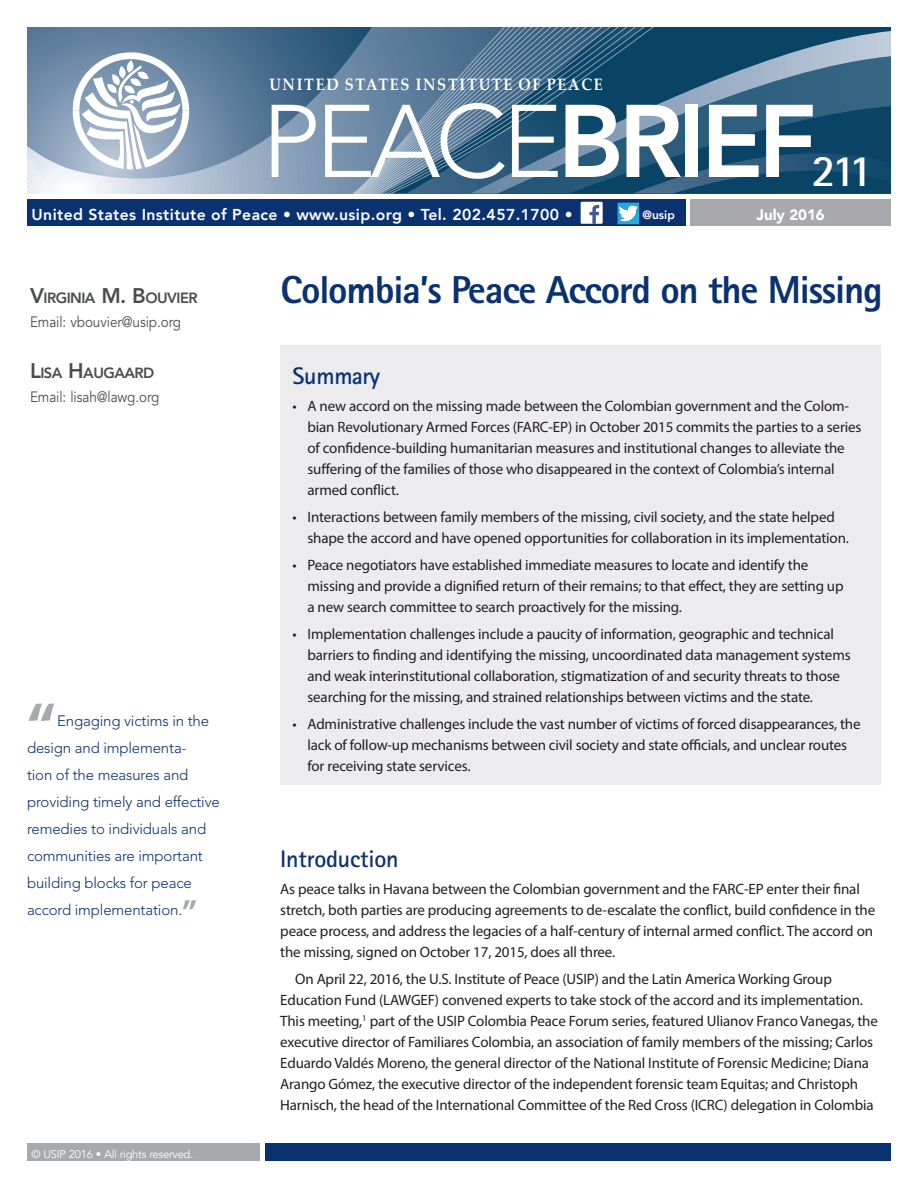
<style>
.page{position:relative;width:918px;height:1188px;background:#fff}
.page>*{position:absolute;margin:0;border:0;box-sizing:border-box;transform-origin:0 0}
.Paragraph_Style_2{font:300 102px "Avenir";letter-spacing:-.05em;color:#fff}
.Pullquote{font:700 63px "Myriad Pro";color:#a8a9ad}
.Paragraph_Style_2-2{font:700 45px "Rotis Sans Serif";color:#fff}
.t1{font:800 39px "Rotis Sans Serif";letter-spacing:-.03em;color:#0b3270}
.A1_head{font:700 24px "Rotis Sans Serif";letter-spacing:-.01em;color:#0b3270}
.t2{font:700 16.5px "Palatino Linotype";letter-spacing:.115em;color:#fff;scale:.9 1}
.t3{font:800 15.75px "Avenir";letter-spacing:.025em;color:#fff}
.bodytext_indent{font:15px/21px "Myriad Pro";letter-spacing:-.01em;color:#231f20}
.bodytext{font:15px/21px "Myriad Pro";letter-spacing:-.01em;color:#231f20}
.Pullquote-2{font:300 15px/27px "Avenir LT Std";letter-spacing:-.01em;color:#0b3270}
.Board___Members__s{font:15px "Avenir LT Std";letter-spacing:-.005em;color:#4b4c4d;scale:.9 1}
.Date_-_front{font:900 15px "Avenir";color:#fff}
.Left_author_Name{font:800 14.7px "Avenir LT Std";letter-spacing:-.035em;color:#4b4c4d}
.t4{font:800 12px "Avenir";color:#fff}
.t5{font:11.25px "Avenir";letter-spacing:-.025em;color:#fff}
.s1{font-weight:800}
.s2{font-size:21px}
.s3{font-family:"Avenir"}
.s4{font-family:"Myriad Pro";font-weight:700;font-size:33px;color:#a8a9ad}
</style>
<div class="page">
<div style="left:265px;top:1143px;width:626px;height:18px;background:#0b3270"></div>
<div style="left:27px;top:1143px;width:233px;height:18px;background:#a8a9ad"></div>
<svg style="left:27px;top:27px;width:864px;height:167px;background:#4d7491"></svg>
<div style="left:27px;top:199px;width:659px;height:27px;background:#0b3270"></div>
<div style="left:690px;top:199px;width:201px;height:27px;background:#a8a9ad"></div>
<svg style="left:73px;top:52px;width:116px;height:117px"></svg>
<svg style="left:617px;top:203px;width:22px;height:21px"></svg>
<div style="left:581px;top:202px;width:22px;height:22px;background:#fff"></div>
<svg style="left:590px;top:205px;width:9px;height:19px"></svg>
<div style="left:280px;top:346px;width:600px;height:439px;background:#ececee"></div>
<p class="t2" style="left:269px;top:73px;width:372px">UNITED STATES INSTITUTE OF PEACE</p>
<p class="Paragraph_Style_2" style="left:262px;top:82px;width:556px">PEACE<span class="s1">BRIEF</span></p>
<p class="Paragraph_Style_2-2" style="left:812px;top:142px;width:63px">211</p>
<p class="t3" style="left:32px;top:202px;width:543px">United States Institute of Peace • www.usip.org • Tel. 202.457.1700 •</p>
<p class="t4" style="left:643px;top:205px;width:34px">@usip</p>
<p class="Date_-_front" style="left:757px;top:202px;width:70px">July 2016</p>
<p class="Left_author_Name" style="left:30px;top:289px;width:169px"><span class="s2">V</span>IRGINIA <span class="s2">M. B</span>OUVIER</p>
<p class="Board___Members__s" style="left:30px;top:313px;width:169px"><span class="s3">Email:</span> vbouvier@usip.org</p>
<p class="Left_author_Name" style="left:30px;top:364px;width:126px"><span class="s2">L</span>ISA <span class="s2">H</span>AUGAARD</p>
<p class="Board___Members__s" style="left:30px;top:388px;width:145px"><span class="s3">Email:</span> lisah@lawg.org</p>
<p class="Pullquote" style="left:27px;top:685px;width:30px">“</p>
<p class="Pullquote-2" style="left:27px;top:707px;width:194px;text-indent:30px">Engaging victims in the design and implementa-<br>tion of the measures and providing timely and effective remedies to individuals and communities are important building blocks for peace accord implementation.<span class="s4">”</span></p>
<p class="t5" style="left:32px;top:1147px;width:163px">© USIP 2016 • All rights reserved.</p>
<p class="t1" style="left:280px;top:265px;width:604px">Colombia’s Peace Accord on the Missing</p>
<p class="A1_head" style="left:292px;top:361px;width:89px">Summary</p>
<p class="bodytext_indent" style="left:308px;top:395px;width:555px;text-indent:-15px">• A new accord on the missing made between the Colombian government and the Colom&shy;bian Revolutionary Armed Forces (FARC-EP) in October 2015 commits the parties to a series of confidence-building humanitarian measures and institutional changes to alleviate the suffering of the families of those who disappeared in the context of Colombia’s internal armed conflict.</p>
<p class="bodytext_indent" style="left:308px;top:506px;width:543px;text-indent:-15px">• Interactions between family members of the missing, civil society, and the state helped shape the accord and have opened opportunities for collaboration in its implementation.</p>
<p class="bodytext_indent" style="left:308px;top:554px;width:538px;text-indent:-15px">• Peace negotiators have established immediate measures to locate and identify the missing and provide a dignified return of their remains; to that effect, they are setting up a new search committee to search proactively for the missing.</p>
<p class="bodytext_indent" style="left:308px;top:623px;width:545px;text-indent:-15px">• Implementation challenges include a paucity of information, geographic and technical barriers to finding and identifying the missing, uncoordinated data management systems and weak interinstitutional collaboration, stigmatization of and security threats to those searching for the missing, and strained relationships between victims and the state.</p>
<p class="bodytext_indent" style="left:308px;top:713px;width:555px;text-indent:-15px">• Administrative challenges include the vast number of victims of forced disappearances, the lack of follow-up mechanisms between civil society and state officials, and unclear routes for receiving state services.</p>
<p class="A1_head" style="left:280px;top:844px;width:120px">Introduction</p>
<p class="bodytext" style="left:280px;top:878px;width:596px">As peace talks in Havana between the Colombian government and the FARC-EP enter their final stretch, both parties are producing agreements to de-escalate the conflict, build confidence in the peace process, and address the legacies of a half-century of internal armed conflict. The accord on the missing, signed on October 17, 2015, does all three.</p>
<p class="bodytext_indent" style="left:280px;top:968px;width:599px;text-indent:15px">On April 22, 2016, the U.S. Institute of Peace (USIP) and the Latin America Working Group Education Fund (LAWGEF) convened experts to take stock of the accord and its implementation.<br>This meeting,<sup>1</sup> part of the USIP Colombia Peace Forum series, featured Ulianov Franco Vanegas, the executive director of Familiares Colombia, an association of family members of the missing; Carlos Eduardo Valdés Moreno, the general director of the National Institute of Forensic Medicine; Diana Arango Gómez, the executive director of the independent forensic team Equitas; and Christoph Harnisch, the head of the International Committee of the Red Cross (ICRC) delegation in Colombia</p>
</div>
